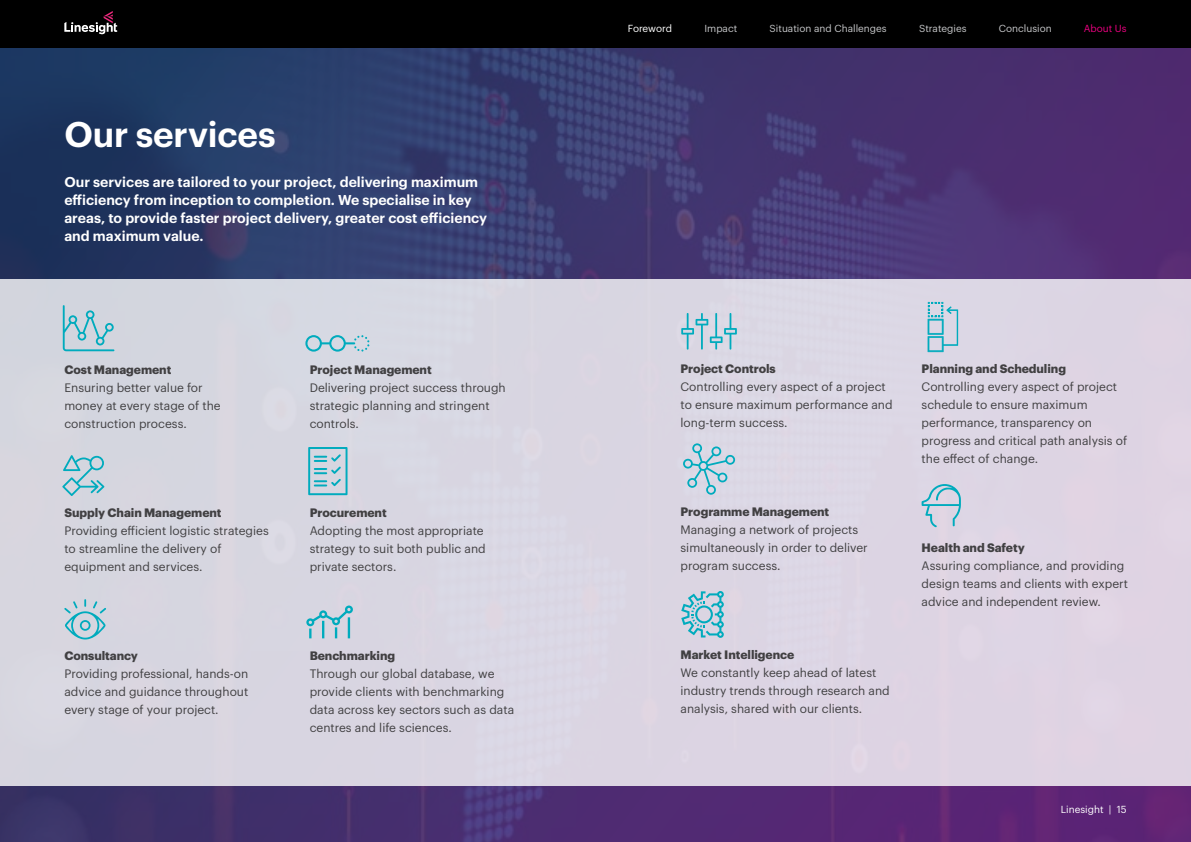
<style>
.page{position:relative;width:1191px;height:842px;background:#fff}
.page>*{position:absolute;margin:0;border:0;box-sizing:border-box;transform-origin:0 0}
.t1{font:600 35px "Graphik";letter-spacing:-.005em;color:#fff}
.t2{font:600 14px/18px "Graphik";color:#fff}
.t3{font:12px/18px "Graphik";color:#414042}
.t4{font:700 12px "Graphik";letter-spacing:-.005em;color:#414042}
.t5{font:10px "Graphik";color:#c7c8ca}
.t6{font:10px "Graphik";color:#fff}
.t7{font:10px "Graphik";color:#ed0181}
</style>
<div class="page">
<div style="left:0;top:0;width:1191px;height:49px;background:#000"></div>
<svg style="left:64px;top:11px;width:53px;height:23px"></svg>
<img style="left:0;top:49px;width:1191px;height:793px">
<div style="left:0;top:279px;width:1191px;height:506px;background:#dad6e3"></div>
<svg style="left:63px;top:305px;width:51px;height:46px"></svg>
<svg style="left:62px;top:455px;width:42px;height:41px"></svg>
<svg style="left:64px;top:599px;width:42px;height:40px"></svg>
<svg style="left:305px;top:335px;width:64px;height:17px"></svg>
<svg style="left:308px;top:447px;width:39px;height:48px"></svg>
<svg style="left:306px;top:605px;width:47px;height:33px"></svg>
<svg style="left:683px;top:443px;width:52px;height:52px"></svg>
<svg style="left:681px;top:591px;width:43px;height:47px"></svg>
<svg style="left:927px;top:302px;width:31px;height:50px"></svg>
<svg style="left:921px;top:484px;width:40px;height:43px"></svg>
<svg style="left:681px;top:313px;width:56px;height:37px"></svg>
<h1 class="t1" style="left:64px;top:107px;width:213px">Our services</h1>
<p class="t2" style="left:64px;top:172px;width:424px">Our services are tailored to your project, delivering maximum efficiency from inception to completion. We specialise in key areas, to provide faster project delivery, greater cost efficiency and maximum value.</p>
<p class="t4" style="left:64px;top:360px;width:108px">Cost Management</p>
<p class="t3" style="left:64px;top:378px;width:158px">Ensuring better value for money at every stage of the construction process.</p>
<p class="t4" style="left:64px;top:503px;width:159px">Supply Chain Management</p>
<p class="t3" style="left:64px;top:520px;width:206px">Providing efficient logistic strategies to streamline the delivery of equipment and services.</p>
<p class="t4" style="left:64px;top:646px;width:75px">Consultancy</p>
<p class="t3" style="left:64px;top:663px;width:185px;text-align:justify">Providing professional, hands-on advice and guidance throughout every stage of your project.</p>
<p class="t4" style="left:310px;top:360px;width:124px">Project Management</p>
<p class="t3" style="left:310px;top:378px;width:198px">Delivering project success through strategic planning and stringent controls.</p>
<p class="t4" style="left:310px;top:503px;width:78px">Procurement</p>
<p class="t3" style="left:310px;top:520px;width:178px">Adopting the most appropriate strategy to suit both public and private sectors.</p>
<p class="t4" style="left:310px;top:646px;width:87px">Benchmarking</p>
<p class="t3" style="left:310px;top:663px;width:206px">Through our global database, we provide clients with benchmarking data across key sectors such as data centres and life sciences.</p>
<p class="t6" style="left:628px;top:21px;width:46px">Foreword</p>
<p class="t5" style="left:704px;top:21px;width:34px">Impact</p>
<p class="t5" style="left:769px;top:21px;width:119px">Situation and Challenges</p>
<p class="t5" style="left:919px;top:21px;width:49px">Strategies</p>
<p class="t5" style="left:998px;top:21px;width:54px">Conclusion</p>
<p class="t7" style="left:1083px;top:21px;width:44px">About Us</p>
<p class="t4" style="left:680px;top:359px;width:97px">Project Controls</p>
<p class="t3" style="left:680px;top:377px;width:214px">Controlling every aspect of a project to ensure maximum performance and long-term success.</p>
<p class="t4" style="left:680px;top:502px;width:150px">Programme Management</p>
<p class="t3" style="left:680px;top:519px;width:189px">Managing a network of projects simultaneously in order to deliver program success.</p>
<p class="t4" style="left:680px;top:645px;width:115px">Market Intelligence</p>
<p class="t3" style="left:680px;top:662px;width:211px">We constantly keep ahead of latest industry trends through research and analysis, shared with our clients.</p>
<p class="t4" style="left:921px;top:359px;width:146px">Planning and Scheduling</p>
<p class="t3" style="left:921px;top:377px;width:207px">Controlling every aspect of project schedule to ensure maximum performance, transparency on progress and critical path analysis of the effect of change.</p>
<p class="t4" style="left:921px;top:538px;width:105px">Health and Safety</p>
<p class="t3" style="left:921px;top:555px;width:208px">Assuring compliance, and providing design teams and clients with expert advice and independent review.</p>
<p class="t6" style="left:1060px;top:802px;width:67px">Linesight | 15</p>
</div>
